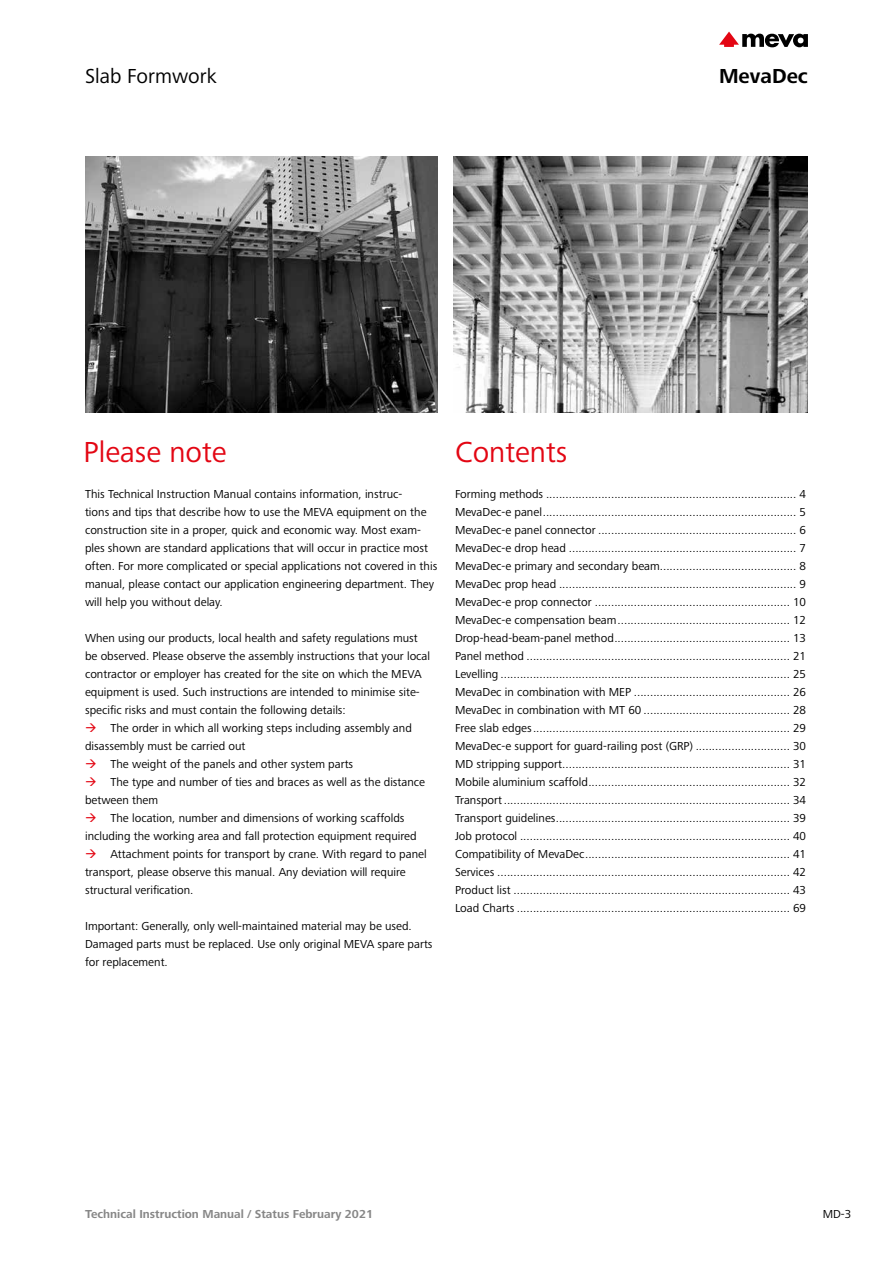
<style>
.page{position:relative;width:893px;height:1263px;background:#fff}
.page>*{position:absolute;margin:0;border:0;box-sizing:border-box;transform-origin:0 0}
.t1{font:30px "Frutiger Next LTW1 G";color:#e30613}
.t2{font:21px "Frutiger Next LTW1 G";color:#000}
.t3{font:700 21px "Frutiger Next LTW1 G";color:#000}
.t4{font:12px/18px "Frutiger Next LTW1 G";color:#000}
.t5{font:700 12px "Frutiger Next LTW1 G";color:#878787}
</style>
<div class="page">
<svg style="left:719px;top:32px;width:89px;height:15px"></svg>
<img style="left:454px;top:156px;width:354px;height:256px">
<img style="left:85px;top:156px;width:353px;height:256px">
<h2 class="t2" style="left:85px;top:64px;width:133px">Slab Formwork</h2>
<h2 class="t3" style="left:719px;top:64px;width:90px">MevaDec</h2>
<h1 class="t1" style="left:84px;top:435px;width:145px">Please note</h1>
<p class="t4" style="left:85px;top:485px;width:354px">This Technical Instruction Manual contains information, instruc-<br>tions and tips that describe how to use the MEVA equipment on the construction site in a proper, quick and economic way. Most exam&shy;ples shown are standard applications that will occur in practice most often. For more complicated or special applications not covered in this manual, please contact our application engineering department. They will help you without delay.</p>
<p class="t4" style="left:85px;top:629px;width:334px">When using our products, local health and safety regulations must</p>
<p class="t4" style="left:85px;top:647px;width:347px">be observed. Please observe the assembly instructions that your local</p>
<p class="t4" style="left:85px;top:665px;width:338px">contractor or employer has created for the site on which the MEVA</p>
<p class="t4" style="left:85px;top:683px;width:336px">equipment is used. Such instructions are intended to minimise site-</p>
<p class="t4" style="left:85px;top:701px;width:262px">specific risks and must contain the following details:</p>
<p class="t4" style="left:111px;top:719px;width:303px">The order in which all working steps including assembly and</p>
<p class="t4" style="left:85px;top:737px;width:162px">disassembly must be carried out</p>
<p class="t4" style="left:111px;top:755px;width:244px">The weight of the panels and other system parts</p>
<p class="t4" style="left:111px;top:773px;width:316px">The type and number of ties and braces as well as the distance</p>
<p class="t4" style="left:85px;top:791px;width:75px">between them</p>
<p class="t4" style="left:111px;top:809px;width:295px">The location, number and dimensions of working scaffolds</p>
<p class="t4" style="left:85px;top:827px;width:333px">including the working area and fall protection equipment required</p>
<p class="t4" style="left:111px;top:845px;width:318px">Attachment points for transport by crane. With regard to panel</p>
<p class="t4" style="left:85px;top:863px;width:322px">transport, please observe this manual. Any deviation will require</p>
<p class="t4" style="left:85px;top:881px;width:110px">structural verification.</p>
<p class="t4" style="left:85px;top:917px;width:349px">Important: Generally, only well-maintained material may be used.<br>Damaged parts must be replaced. Use only original MEVA spare parts for replacement.</p>
<h1 class="t1" style="left:455px;top:435px;width:114px">Contents</h1>
<p class="t4" style="left:455px;top:485px;width:353px;text-align:justify">Forming methods ............................................................................. 4<br>MevaDec-e panel.............................................................................. 5<br>MevaDec-e panel connector ............................................................. 6<br>MevaDec-e drop head ...................................................................... 7<br>MevaDec-e primary and secondary beam.......................................... 8<br>MevaDec prop head ......................................................................... 9<br>MevaDec-e prop connector ............................................................ 10<br>MevaDec-e compensation beam..................................................... 12<br>Drop-head-beam-panel method...................................................... 13<br>Panel method ................................................................................. 21<br>Levelling ......................................................................................... 25<br>MevaDec in combination with MEP ................................................ 26<br>MevaDec in combination with MT 60 ............................................. 28<br>Free slab edges............................................................................... 29<br>MevaDec-e support for guard-railing post (GRP) ............................. 30<br>MD stripping support...................................................................... 31<br>Mobile aluminium scaffold.............................................................. 32<br>Transport........................................................................................ 34<br>Transport guidelines........................................................................ 39<br>Job protocol ................................................................................... 40<br>Compatibility of MevaDec............................................................... 41<br>Services .......................................................................................... 42<br>Product list ..................................................................................... 43<br>Load Charts .................................................................................... 69</p>
<p class="t5" style="left:85px;top:1207px;width:290px">Technical Instruction Manual / Status February 2021</p>
<p class="t4" style="left:823px;top:1205px;width:30px">MD-3</p>
</div>
